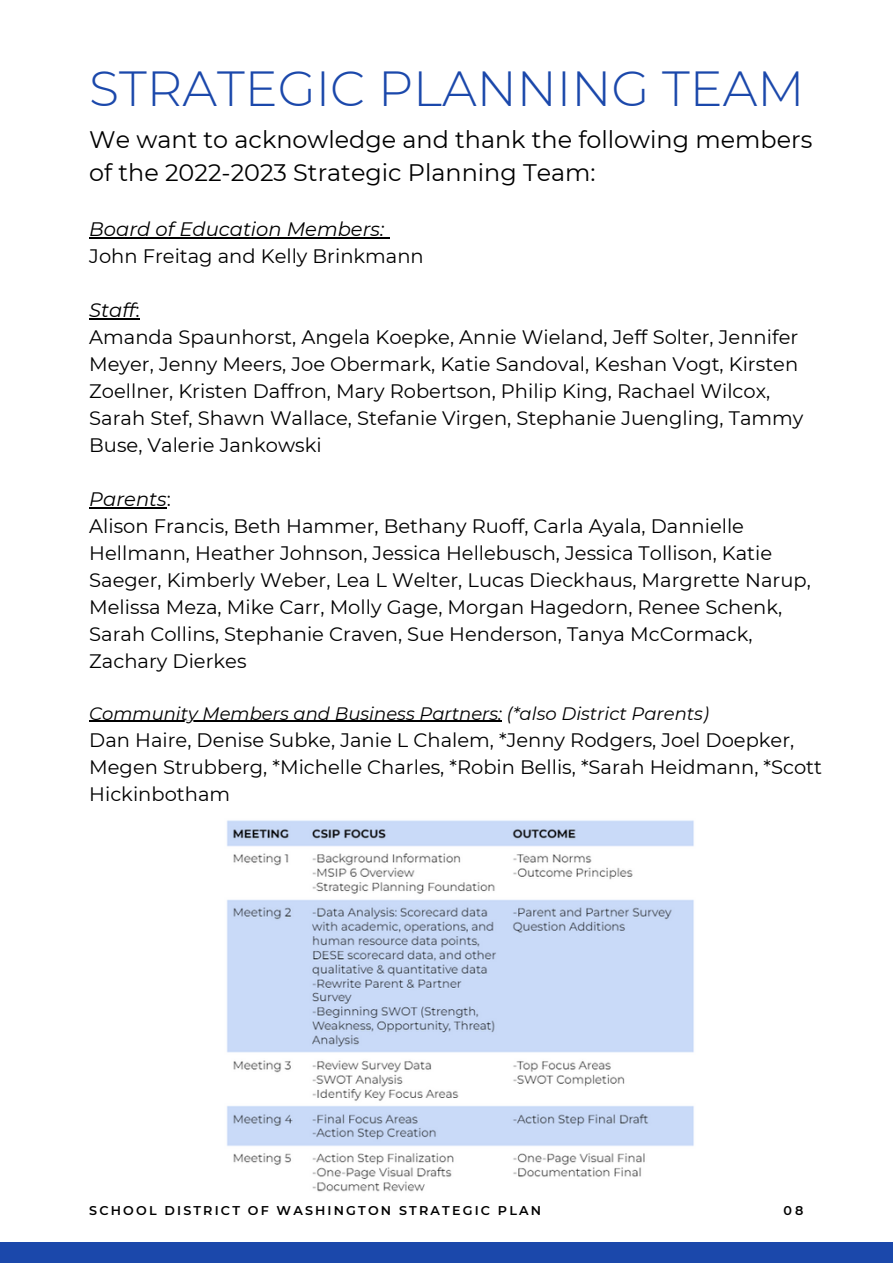
<style>
.page{position:relative;width:893px;height:1264px;background:#fff}
.page>*{position:absolute;margin:0;border:0;box-sizing:border-box;transform-origin:0 0}
.t1{font:300 49.2px "Montserrat";color:#1b48ab}
.t2{font:23.85px/32.5px "Montserrat";color:#000}
.t3{font:19.5px/27px "Montserrat";color:#000}
.t4{font:italic 19.5px "Montserrat";color:#000}
.t5{font:italic 18px "Montserrat";color:#000}
.t6{font:600 12.75px "Montserrat";letter-spacing:.17em;color:#000}
.s1{font-style:normal}
</style>
<div class="page">
<div style="left:0;top:1242px;width:892px;height:20px;background:#1b48ab"></div>
<hr style="left:89px;top:237px;width:295px;height:1px;background:#000">
<hr style="left:89px;top:318px;width:47px;height:1px;background:#000">
<hr style="left:89px;top:507px;width:78px;height:1px;background:#000">
<hr style="left:89px;top:720px;width:413px;height:2px;background:#000">
<img style="left:227px;top:820px;width:467px;height:372px">
<p class="t1" style="left:89px;top:58px;width:716px">STRATEGIC PLANNING TEAM</p>
<p class="t2" style="left:89px;top:123px;width:724px">We want to acknowledge and thank the following members of the 2022-2023 Strategic Planning Team:</p>
<p class="t4" style="left:89px;top:217px;width:296px">Board of Education Members:</p>
<p class="t3" style="left:89px;top:242px;width:336px">John Freitag and Kelly Brinkmann</p>
<p class="t4" style="left:89px;top:298px;width:52px">Staff<span class="s1">:</span></p>
<p class="t3" style="left:89px;top:323px;width:715px">Amanda Spaunhorst, Angela Koepke, Annie Wieland, Jeff Solter, Jennifer Meyer, Jenny Meers, Joe Obermark, Katie Sandoval, Keshan Vogt, Kirsten Zoellner, Kristen Daffron, Mary Robertson, Philip King, Rachael Wilcox, Sarah Stef, Shawn Wallace, Stefanie Virgen, Stephanie Juengling, Tammy Buse, Valerie Jankowski</p>
<p class="t4" style="left:89px;top:487px;width:83px">Parents<span class="s1">:</span></p>
<p class="t3" style="left:89px;top:512px;width:723px">Alison Francis, Beth Hammer, Bethany Ruoff, Carla Ayala, Dannielle Hellmann, Heather Johnson, Jessica Hellebusch, Jessica Tollison, Katie Saeger, Kimberly Weber, Lea L Welter, Lucas Dieckhaus, Margrette Narup, Melissa Meza, Mike Carr, Molly Gage, Morgan Hagedorn, Renee Schenk, Sarah Collins, Stephanie Craven, Sue Henderson, Tanya McCormack, Zachary Dierkes</p>
<p class="t5" style="left:89px;top:702px;width:621px">Community Members and Business Partners: (*also District Parents)</p>
<p class="t3" style="left:89px;top:726px;width:734px">Dan Haire, Denise Subke, Janie L Chalem, *Jenny Rodgers, Joel Doepker,<br>Megen Strubberg, *Michelle Charles, *Robin Bellis, *Sarah Heidmann, *Scott<br>Hickinbotham</p>
<p class="t6" style="left:89px;top:1202px;width:453px">SCHOOL DISTRICT OF WASHINGTON STRATEGIC PLAN</p>
<p class="t6" style="left:783px;top:1202px;width:21px">08</p>
</div>
